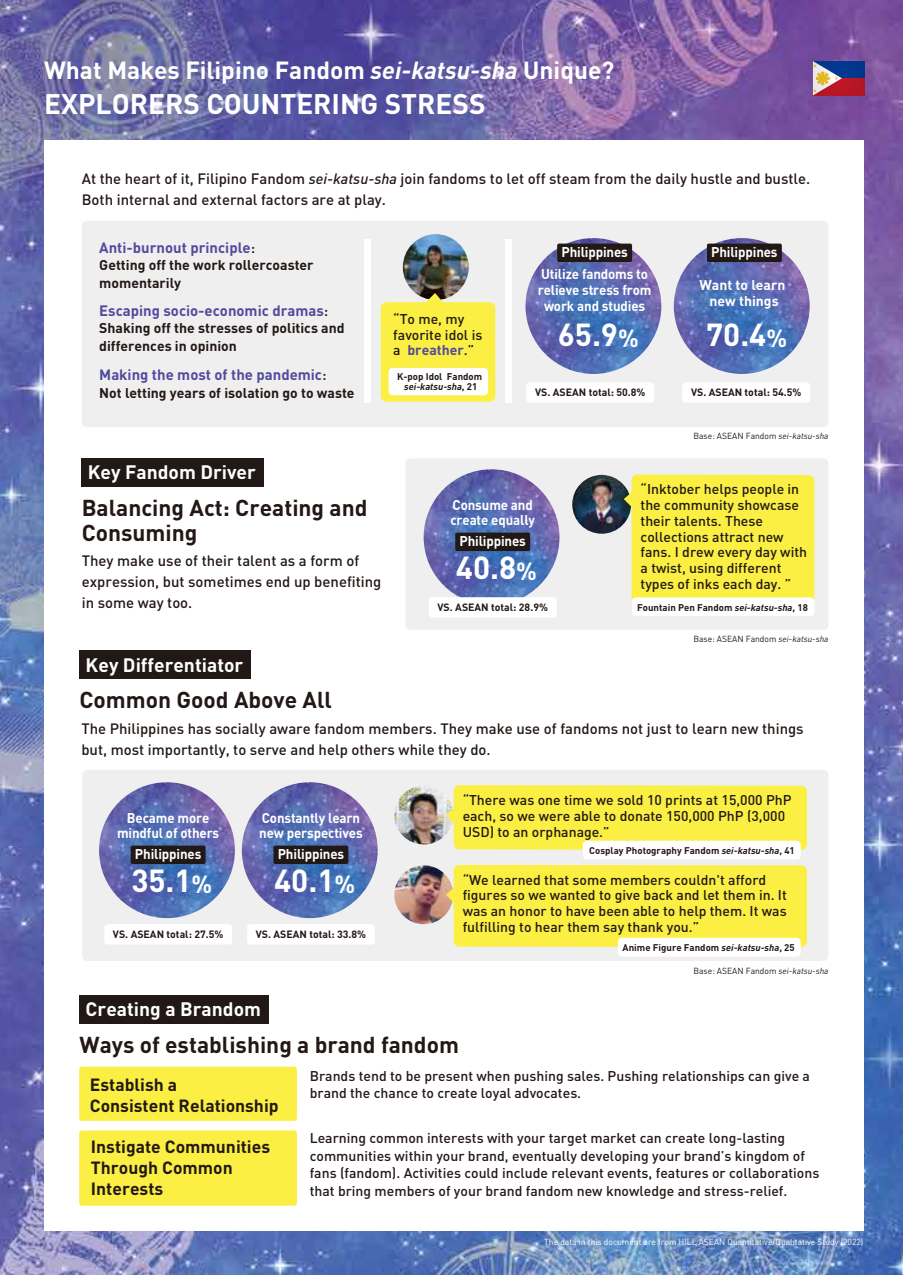
<style>
.page{position:relative;width:903px;height:1275px;background:#fff}
.page>*{position:absolute;margin:0;border:0;box-sizing:border-box;transform-origin:0 0}
.t1{font:700 31.5px "DIN Pro";color:#fff}
.t2{font:700 28px "DIN Pro";color:#fff}
.t3{font:700 24.5px "DIN Pro";color:#fff}
.t4{font:700 22.75px/24.5px "DIN Pro";color:#221815}
.t5{font:700 19.25px "DIN Pro";color:#fff}
.t6{font:700 17.5px/21px "DIN Pro";color:#221815}
.t7{font:500 14.88px/21px "DIN Pro";color:#221815}
.t8{font:700 14.88px "DIN Pro";color:#524a9c}
.t9{font:500 14px/15.8px "DIN Pro";color:#221815}
.t10{font:700 14px/15.8px "DIN Pro";letter-spacing:-.01em;color:#fff;text-align:center;scale:.95 1}
.t11{font:700 14px/17.5px "DIN Pro";color:#221815}
.t12{font:700 14px/15.8px "DIN Pro";letter-spacing:-.01em;color:#fff;text-align:center}
.t13{font:700 10.5px "DIN Pro";color:#221815}
.t14{font:700 9.62px/10.5px "DIN Pro";color:#221815;text-align:center}
.t15{font:8.75px "DIN Pro";color:#221815}
.t16{font:8.75px "DIN Pro";color:#fff}
.s1{font-style:italic}
.s2{font-weight:500;color:#221815}
.s3{font-weight:700;color:#524a9c}
.s4{font-size:24.5px}
</style>
<div class="page">
<img style="left:0;top:0;width:903px;height:1275px">
<div style="left:44px;top:140px;width:819px;height:1091px;background:#fff"></div>
<div style="left:79px;top:1067px;width:218px;height:54px;background:#faef42;border-radius:3px"></div>
<div style="left:79px;top:1130px;width:218px;height:76px;background:#faef42;border-radius:3px"></div>
<div style="left:82px;top:221px;width:746px;height:206px;background:#efefef;border-radius:5px"></div>
<div style="left:405px;top:458px;width:423px;height:172px;background:#efefef;border-radius:5px"></div>
<div style="left:526px;top:382px;width:128px;height:21px;background:#fff;border-radius:3px"></div>
<div style="left:682px;top:382px;width:128px;height:21px;background:#fff;border-radius:3px"></div>
<div style="left:82px;top:770px;width:746px;height:191px;background:#efefef;border-radius:5px"></div>
<div style="left:82px;top:458px;width:182px;height:28px;background:#221815"></div>
<div style="left:79px;top:651px;width:172px;height:28px;background:#221815"></div>
<div style="left:79px;top:995px;width:190px;height:28px;background:#221815"></div>
<img style="left:403px;top:234px;width:66px;height:66px;border-radius:33px">
<div style="left:381px;top:302px;width:114px;height:100px;background:#faef42;border-radius:6px"></div>
<svg style="left:424px;top:293px;width:21px;height:10px"></svg>
<div style="left:389px;top:368px;width:99px;height:27px;background:#fff;border-radius:4px"></div>
<img style="left:525px;top:238px;width:136px;height:136px;border-radius:68px">
<img style="left:674px;top:238px;width:136px;height:136px;border-radius:68px">
<img style="left:424px;top:469px;width:135px;height:136px;border-radius:68px">
<div style="left:455px;top:533px;width:75px;height:18px;background:#221815;border-radius:2px"></div>
<svg style="left:813px;top:61px;width:51px;height:34px;background:#845b73"></svg>
<div style="left:364px;top:239px;width:7px;height:164px;background:#fff"></div>
<div style="left:505px;top:239px;width:6px;height:164px;background:#fff"></div>
<div style="left:104px;top:924px;width:128px;height:20px;background:#fff;border-radius:3px"></div>
<img style="left:99px;top:782px;width:136px;height:136px;border-radius:68px">
<div style="left:131px;top:846px;width:75px;height:18px;background:#221815;border-radius:2px"></div>
<div style="left:247px;top:924px;width:128px;height:20px;background:#fff;border-radius:3px"></div>
<img style="left:242px;top:782px;width:136px;height:136px;border-radius:68px">
<div style="left:273px;top:846px;width:75px;height:18px;background:#221815;border-radius:2px"></div>
<img style="left:572px;top:475px;width:59px;height:59px;border-radius:29px">
<div style="left:624px;top:474px;width:190px;height:129px;background:#faef42"></div>
<div style="left:632px;top:597px;width:182px;height:19px;background:#fff;border-radius:4px"></div>
<img style="left:394px;top:786px;width:59px;height:58px;border-radius:29px">
<div style="left:446px;top:785px;width:361px;height:65px;background:#faef42"></div>
<img style="left:394px;top:865px;width:59px;height:59px;border-radius:29px">
<div style="left:446px;top:865px;width:361px;height:82px;background:#faef42"></div>
<div style="left:583px;top:841px;width:218px;height:18px;background:#fff;border-radius:4px"></div>
<div style="left:618px;top:938px;width:183px;height:18px;background:#fff;border-radius:4px"></div>
<div style="left:429px;top:597px;width:128px;height:21px;background:#fff;border-radius:3px"></div>
<div style="left:557px;top:244px;width:75px;height:18px;background:#221815;border-radius:2px"></div>
<div style="left:707px;top:244px;width:75px;height:18px;background:#221815;border-radius:2px"></div>
<h3 class="t3" style="left:44px;top:50px;width:572px">What Makes Filipino Fandom <span class="s1">sei-katsu-sha</span> Unique?</h3>
<h2 class="t2" style="left:44px;top:80px;width:443px">EXPLORERS COUNTERING STRESS</h2>
<p class="t7" style="left:82px;top:167px;width:730px">At the heart of it, Filipino Fandom <span class="s1">sei-katsu-sha</span> join fandoms to let off steam from the daily hustle and bustle.<br>Both internal and external factors are at play.</p>
<p class="t8" style="left:99px;top:235px;width:157px">Anti-burnout principle<span class="s2">:</span></p>
<p class="t11" style="left:99px;top:255px;width:216px">Getting off the work rollercoaster momentarily</p>
<p class="t8" style="left:99px;top:298px;width:231px">Escaping socio-economic dramas<span class="s2">:</span></p>
<p class="t11" style="left:99px;top:318px;width:247px">Shaking off the stresses of politics and differences in opinion</p>
<p class="t8" style="left:99px;top:363px;width:229px">Making the most of the pandemic<span class="s2">:</span></p>
<p class="t11" style="left:99px;top:382px;width:257px">Not letting years of isolation go to waste</p>
<h3 class="t5" style="left:88px;top:456px;width:170px">Key Fandom Driver</h3>
<h3 class="t4" style="left:82px;top:493px;width:287px">Balancing Act: Creating and<br>Consuming</h3>
<p class="t7" style="left:82px;top:549px;width:301px">They make use of their talent as a form of expression, but sometimes end up benefiting in some way too.</p>
<h3 class="t5" style="left:86px;top:648px;width:159px">Key Differentiator</h3>
<h3 class="t4" style="left:79px;top:685px;width:254px">Common Good Above All</h3>
<p class="t9" style="left:393px;top:309px;width:91px">“To me, my favorite idol is a <span class="s3">breather</span>.”</p>
<p class="t14" style="left:397px;top:370px;width:87px">K-pop Idol Fandom <span class="s1">sei-katsu-sha</span>, 21</p>
<p class="t10" style="left:561px;top:242px;width:71px">Philippines</p>
<p class="t10" style="left:711px;top:242px;width:71px">Philippines</p>
<p class="t10" style="left:538px;top:264px;width:121px">Utilize fandoms to relieve stress from work and studies</p>
<p class="t12" style="left:699px;top:276px;width:87px">Want to learn new things</p>
<h1 class="t1" style="left:558px;top:308px;width:83px">65.9<span class="s4">%</span></h1>
<h1 class="t1" style="left:706px;top:308px;width:83px">70.4<span class="s4">%</span></h1>
<p class="t13" style="left:535px;top:384px;width:112px">VS. ASEAN total: 50.8%</p>
<p class="t13" style="left:691px;top:384px;width:112px">VS. ASEAN total: 54.5%</p>
<p class="t15" style="left:693px;top:429px;width:136px">Base: ASEAN Fandom <span class="s1">sei-katsu-sha</span></p>
<p class="t10" style="left:450px;top:495px;width:91px;text-align:left">Consume and create equally</p>
<p class="t10" style="left:459px;top:531px;width:71px">Philippines</p>
<h1 class="t1" style="left:456px;top:541px;width:83px">40.8<span class="s4">%</span></h1>
<p class="t13" style="left:437px;top:598px;width:112px">VS. ASEAN total: 28.9%</p>
<p class="t9" style="left:640px;top:480px;width:168px">“Inktober helps people in the community showcase their talents. These collections attract new fans. I drew every day with a twist, using different types of inks each day. ”</p>
<p class="t14" style="left:637px;top:601px;width:172px">Fountain Pen Fandom <span class="s1">sei-katsu-sha</span>, 18</p>
<p class="t15" style="left:693px;top:632px;width:136px">Base: ASEAN Fandom <span class="s1">sei-katsu-sha</span></p>
<p class="t7" style="left:81px;top:717px;width:724px">The Philippines has socially aware fandom members. They make use of fandoms not just to learn new things but, most importantly, to serve and help others while they do.</p>
<p class="t10" style="left:117px;top:808px;width:109px">Became more mindful of others</p>
<p class="t10" style="left:135px;top:844px;width:71px">Philippines</p>
<p class="t10" style="left:259px;top:808px;width:110px;text-align:left">Constantly learn new perspectives</p>
<p class="t10" style="left:278px;top:844px;width:71px">Philippines</p>
<h1 class="t1" style="left:131px;top:854px;width:83px">35.1<span class="s4">%</span></h1>
<h1 class="t1" style="left:274px;top:854px;width:83px">40.1<span class="s4">%</span></h1>
<p class="t13" style="left:113px;top:925px;width:112px">VS. ASEAN total: 27.5%</p>
<p class="t13" style="left:256px;top:925px;width:112px">VS. ASEAN total: 33.8%</p>
<p class="t9" style="left:463px;top:790px;width:330px">“There was one time we sold 10 prints at 15,000 PhP each, so we were able to donate 150,000 PhP (3,000<br>USD) to an orphanage.”</p>
<p class="t9" style="left:463px;top:870px;width:326px">“We learned that some members couldn't afford figures so we wanted to give back and let them in. It was an honor to have been able to help them. It was fulfilling to hear them say thank you.”</p>
<p class="t14" style="left:589px;top:844px;width:207px">Cosplay Photography Fandom <span class="s1">sei-katsu-sha</span>, 41</p>
<p class="t14" style="left:623px;top:941px;width:174px">Anime Figure Fandom <span class="s1">sei-katsu-sha</span>, 25</p>
<p class="t15" style="left:693px;top:964px;width:136px">Base: ASEAN Fandom <span class="s1">sei-katsu-sha</span></p>
<h3 class="t5" style="left:86px;top:993px;width:177px">Creating a Brandom</h3>
<h3 class="t4" style="left:79px;top:1030px;width:381px">Ways of establishing a brand fandom</h3>
<p class="t6" style="left:90px;top:1072px;width:190px">Establish a<br>Consistent Relationship</p>
<p class="t9" style="left:310px;top:1128px;width:511px;line-height:17.5px">Learning common interests with your target market can create long-lasting communities within your brand, eventually developing your brand’s kingdom of fans (fandom). Activities could include relevant events, features or collaborations that bring members of your brand fandom new knowledge and stress-relief.</p>
<p class="t16" style="left:544px;top:1235px;width:321px">The data in this document are from HILL ASEAN Quantitative/Qualitative Study (2022)</p>
<p class="t9" style="left:310px;top:1065px;width:502px;line-height:17.5px">Brands tend to be present when pushing sales. Pushing relationships can give a brand the chance to create loyal advocates.</p>
<p class="t6" style="left:91px;top:1134px;width:181px">Instigate Communities<br>Through Common<br>Interests</p>
</div>
